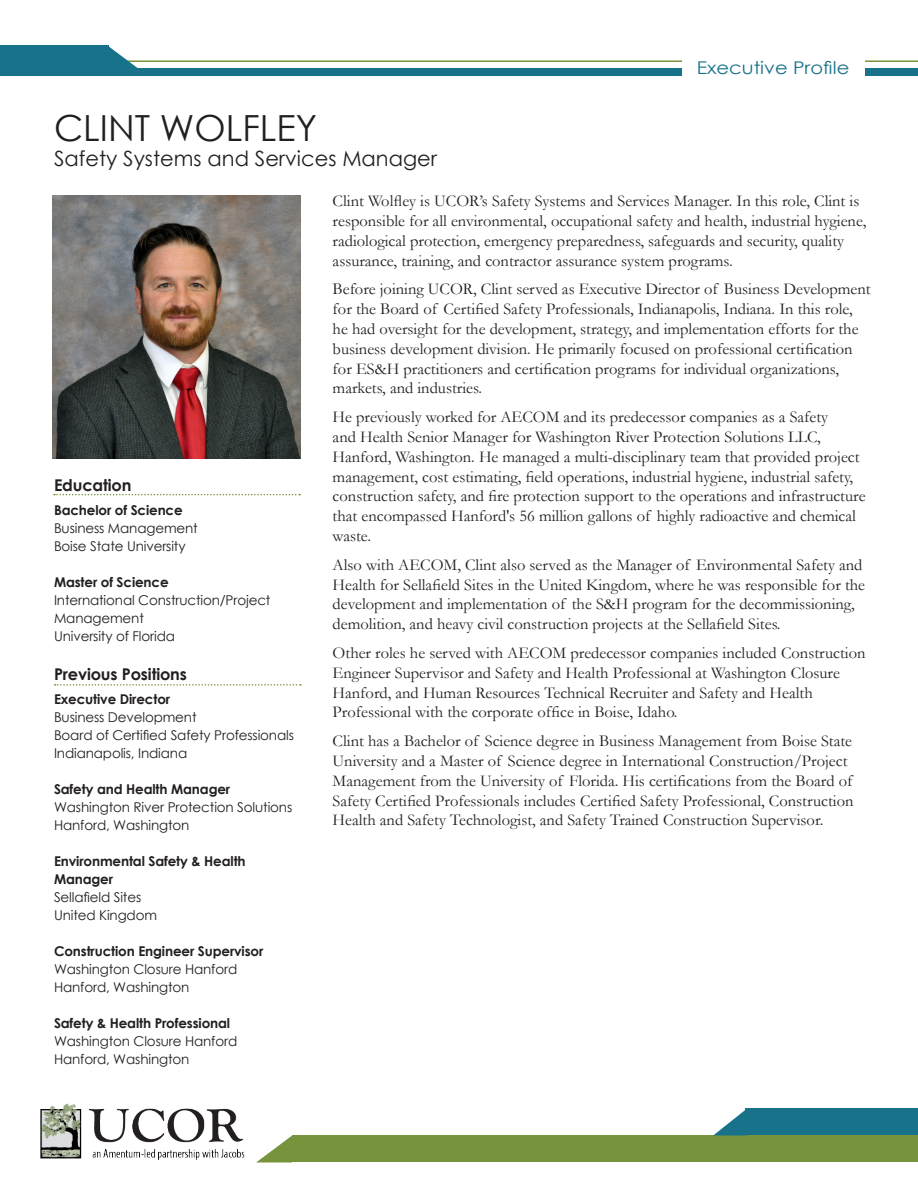
<style>
.page{position:relative;width:918px;height:1188px;background:#fff}
.page>*{position:absolute;margin:0;border:0;box-sizing:border-box;transform-origin:0 0}
.t1{font:36px "Century Gothic";color:#231f20}
.t2{font:21px "Century Gothic";color:#231f20}
.t3{font:17.55px "Century Gothic";color:#187289;scale:1.11 1}
.t4{font:16.5px/19.8px "Garamond";color:#231f20}
.t5{font:700 16.2px "Century Gothic";letter-spacing:-.01em;color:#231f20}
.t6{font:13.5px/18px "Century Gothic";letter-spacing:-.01em;color:#231f20}
.t7{font:700 13.5px/18px "Century Gothic";letter-spacing:-.01em;color:#231f20}
</style>
<div class="page">
<hr style="left:114px;top:60px;width:804px;height:2px;background:#77943c">
<div style="left:0;top:45px;width:108px;height:27px;background:#187289"></div>
<svg style="left:108px;top:45px;width:35px;height:23px"></svg>
<div style="left:0;top:68px;width:918px;height:8px;background:#187289"></div>
<img style="left:52px;top:195px;width:249px;height:263px">
<div style="left:682px;top:44px;width:182px;height:46px;background:#fff"></div>
<svg style="left:54px;top:494px;width:246px;height:1px"></svg>
<svg style="left:55px;top:684px;width:246px;height:2px"></svg>
<img style="left:41px;top:1103px;width:204px;height:57px">
<div style="left:292px;top:1136px;width:626px;height:26px;background:#77943c"></div>
<svg style="left:257px;top:1136px;width:35px;height:26px"></svg>
<div style="left:746px;top:1108px;width:172px;height:28px;background:#187289"></div>
<svg style="left:713px;top:1108px;width:34px;height:28px"></svg>
<p class="t3" style="left:697px;top:56px;width:139px">Executive Profile</p>
<p class="t1" style="left:54px;top:103px;width:265px">CLINT WOLFLEY</p>
<p class="t2" style="left:54px;top:144px;width:385px">Safety Systems and Services Manager</p>
<p class="t4" style="left:333px;top:191px;width:535px">Clint Wolfley is UCOR’s Safety Systems and Services Manager. In this role, Clint is responsible for all environmental, occupational safety and health, industrial hygiene, radiological protection, emergency preparedness, safeguards and security, quality assurance, training, and contractor assurance system programs.</p>
<p class="t4" style="left:333px;top:279px;width:540px">Before joining UCOR, Clint served as Executive Director of Business Development for the Board of Certified Safety Professionals, Indianapolis, Indiana. In this role, he had oversight for the development, strategy, and implementation efforts for the business development division. He primarily focused on professional certification for ES&amp;H practitioners and certification programs for individual organizations, markets, and industries.</p>
<p class="t4" style="left:333px;top:407px;width:534px">He previously worked for AECOM and its predecessor companies as a Safety<br>and Health Senior Manager for Washington River Protection Solutions LLC, Hanford, Washington. He managed a multi-disciplinary team that provided project management, cost estimating, field operations, industrial hygiene, industrial safety, construction safety, and fire protection support to the operations and infrastructure that encompassed Hanford's 56 million gallons of highly radioactive and chemical waste.</p>
<p class="t4" style="left:333px;top:554px;width:534px">Also with AECOM, Clint also served as the Manager of Environmental Safety and Health for Sellafield Sites in the United Kingdom, where he was responsible for the development and implementation of the S&amp;H program for the decommissioning, demolition, and heavy civil construction projects at the Sellafield Sites.</p>
<p class="t4" style="left:333px;top:643px;width:534px">Other roles he served with AECOM predecessor companies included Construction Engineer Supervisor and Safety and Health Professional at Washington Closure Hanford, and Human Resources Technical Recruiter and Safety and Health Professional with the corporate office in Boise, Idaho.</p>
<p class="t4" style="left:333px;top:731px;width:522px">Clint has a Bachelor of Science degree in Business Management from Boise State University and a Master of Science degree in International Construction/Project Management from the University of Florida. His certifications from the Board of Safety Certified Professionals includes Certified Safety Professional, Construction Health and Safety Technologist, and Safety Trained Construction Supervisor.</p>
<p class="t5" style="left:54px;top:473px;width:79px">Education</p>
<p class="t7" style="left:54px;top:500px;width:130px">Bachelor of Science</p>
<p class="t6" style="left:54px;top:519px;width:145px">Business Management</p>
<p class="t6" style="left:54px;top:537px;width:133px">Boise State University</p>
<p class="t7" style="left:54px;top:572px;width:116px">Master of Science</p>
<p class="t6" style="left:54px;top:591px;width:218px">International Construction/Project<br>Management</p>
<p class="t6" style="left:54px;top:627px;width:123px">University of Florida</p>
<p class="t5" style="left:54px;top:662px;width:135px">Previous Positions</p>
<p class="t7" style="left:54px;top:689px;width:118px">Executive Director</p>
<p class="t6" style="left:54px;top:708px;width:144px">Business Development</p>
<p class="t6" style="left:54px;top:726px;width:241px">Board of Certified Safety Professionals</p>
<p class="t6" style="left:54px;top:744px;width:135px">Indianapolis, Indiana</p>
<p class="t7" style="left:54px;top:779px;width:178px">Safety and Health Manager</p>
<p class="t6" style="left:54px;top:798px;width:240px">Washington River Protection Solutions</p>
<p class="t6" style="left:54px;top:816px;width:137px">Hanford, Washington</p>
<p class="t7" style="left:54px;top:851px;width:193px">Environmental Safety &amp; Health<br>Manager</p>
<p class="t6" style="left:54px;top:888px;width:89px">Sellafield Sites</p>
<p class="t6" style="left:54px;top:906px;width:105px">United Kingdom</p>
<p class="t7" style="left:54px;top:941px;width:211px">Construction Engineer Supervisor</p>
<p class="t6" style="left:54px;top:960px;width:185px">Washington Closure Hanford</p>
<p class="t6" style="left:54px;top:978px;width:137px">Hanford, Washington</p>
<p class="t7" style="left:54px;top:1013px;width:178px">Safety &amp; Health Professional</p>
<p class="t6" style="left:54px;top:1032px;width:185px">Washington Closure Hanford</p>
<p class="t6" style="left:54px;top:1050px;width:137px">Hanford, Washington</p>
</div>
